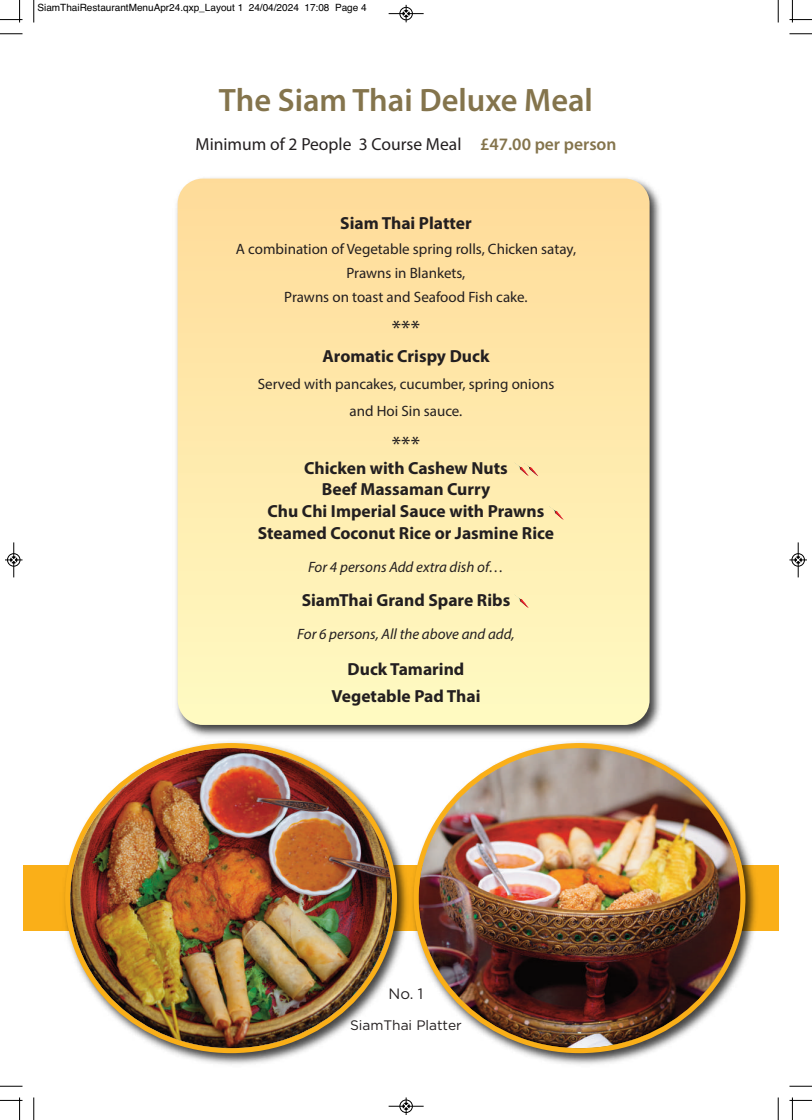
<style>
.page{position:relative;width:812px;height:1120px;background:#fff}
.page>*{position:absolute;margin:0;border:0;box-sizing:border-box;transform-origin:0 0}
.t1{font:600 32.5px "Myriad Pro";color:#84744c}
.t2{font:22.5px "Myriad Pro";color:#231f20}
.t3{font:700 17.5px/21.8px "Myriad Pro";color:#231f20;text-align:center}
.t4{font:17.5px "Myriad Pro";color:#231f20}
.t5{font:15px/24.2px "Myriad Pro";color:#231f20;text-align:center}
.t6{font:italic 15px "Myriad Pro";color:#231f20}
.t7{font:15px "Gotham";color:#231f20}
.t8{font:13.75px "Gotham";color:#231f20}
.t9{font:10px "Helvetica";color:#000}
.s1{font-weight:600;color:#84744c}
</style>
<div class="page">
<div style="left:23px;top:865px;width:755px;height:66px;background:#faaf18"></div>
<img style="left:176px;top:178px;width:485px;height:559px">
<svg style="left:178px;top:179px;width:471px;height:546px;background:#feeaad"></svg>
<img style="left:514px;top:462px;width:15px;height:14px">
<img style="left:524px;top:463px;width:14px;height:14px">
<img style="left:549px;top:506px;width:15px;height:14px">
<img style="left:514px;top:594px;width:15px;height:14px">
<img style="left:64px;top:742px;width:344px;height:323px">
<img style="left:65px;top:743px;width:332px;height:310px">
<img style="left:412px;top:742px;width:344px;height:323px">
<img style="left:413px;top:743px;width:332px;height:310px">
<svg style="left:33px;top:0;width:2px;height:22px"></svg>
<svg style="left:0;top:33px;width:22px;height:2px"></svg>
<svg style="left:777px;top:0;width:2px;height:22px"></svg>
<svg style="left:789px;top:33px;width:23px;height:2px"></svg>
<svg style="left:33px;top:1097px;width:2px;height:23px"></svg>
<svg style="left:0;top:1086px;width:22px;height:1px"></svg>
<svg style="left:777px;top:1097px;width:2px;height:23px"></svg>
<svg style="left:789px;top:1086px;width:23px;height:1px"></svg>
<svg style="left:0;top:0;width:22px;height:22px"></svg>
<svg style="left:789px;top:0;width:23px;height:22px"></svg>
<svg style="left:0;top:1097px;width:22px;height:23px"></svg>
<svg style="left:789px;top:1097px;width:23px;height:23px"></svg>
<div style="left:399px;top:7px;width:14px;height:13px;border:1px solid #fff;border-radius:50%"></div>
<hr style="left:388px;top:13px;width:35px;height:1px;background:#000">
<div style="left:400px;top:7px;width:12px;height:13px;border:1px solid #000;border-radius:50%"></div>
<svg style="left:403px;top:5px;width:6px;height:17px"></svg>
<div style="left:399px;top:1099px;width:14px;height:14px;border:1px solid #fff;border-radius:50%"></div>
<hr style="left:388px;top:1106px;width:35px;height:1px;background:#000">
<div style="left:400px;top:1100px;width:12px;height:13px;border:1px solid #000;border-radius:50%"></div>
<svg style="left:403px;top:1097px;width:6px;height:18px"></svg>
<div style="left:7px;top:553px;width:13px;height:14px;border:1px solid #fff;border-radius:50%"></div>
<hr style="left:14px;top:542px;width:1px;height:35px;background:#000">
<div style="left:7px;top:553px;width:13px;height:13px;border:1px solid #000;border-radius:50%"></div>
<svg style="left:5px;top:557px;width:17px;height:6px"></svg>
<div style="left:791px;top:553px;width:13px;height:14px;border:1px solid #fff;border-radius:50%"></div>
<hr style="left:798px;top:542px;width:1px;height:35px;background:#000">
<div style="left:791px;top:553px;width:13px;height:13px;border:1px solid #000;border-radius:50%"></div>
<svg style="left:789px;top:557px;width:18px;height:6px"></svg>
<p class="t9" style="left:38px;top:2px;width:331px">SiamThaiRestaurantMenuApr24.qxp_Layout 1 24/04/2024 17:08 Page 4</p>
<h1 class="t1" style="left:219px;top:88px;width:375px">The Siam Thai Deluxe Meal</h1>
<p class="t4" style="left:195px;top:138px;width:422px">Minimum of 2 People 3 Course Meal <span class="s1">£47.00 per person</span></p>
<p class="t3" style="left:340px;top:214px;width:133px">Siam Thai Platter</p>
<p class="t5" style="left:236px;top:238px;width:342px">A combination of Vegetable spring rolls, Chicken satay,<br>Prawns in Blankets,<br>Prawns on toast and Seafood Fish cake.</p>
<p class="t2" style="left:392px;top:320px;width:30px">***</p>
<p class="t3" style="left:322px;top:347px;width:169px">Aromatic Crispy Duck</p>
<p class="t5" style="left:258px;top:372px;width:298px;line-height:26.8px">Served with pancakes, cucumber, spring onions and Hoi Sin sauce.</p>
<p class="t2" style="left:392px;top:436px;width:30px">***</p>
<p class="t3" style="left:258px;top:458px;width:298px">Chicken with Cashew Nuts<br>Beef Massaman Curry<br>Chu Chi Imperial Sauce with Prawns<br>Steamed Coconut Rice or Jasmine Rice</p>
<p class="t6" style="left:308px;top:562px;width:197px">For 4 persons Add extra dish of…</p>
<p class="t3" style="left:302px;top:591px;width:210px">SiamThai Grand Spare Ribs</p>
<p class="t6" style="left:297px;top:629px;width:219px">For 6 persons, All the above and add,</p>
<p class="t3" style="left:331px;top:658px;width:150px;line-height:26.8px">Duck Tamarind<br>Vegetable Pad Thai</p>
<p class="t7" style="left:388px;top:985px;width:36px">No. 1</p>
<p class="t8" style="left:350px;top:1017px;width:113px">SiamThai Platter</p>
</div>
